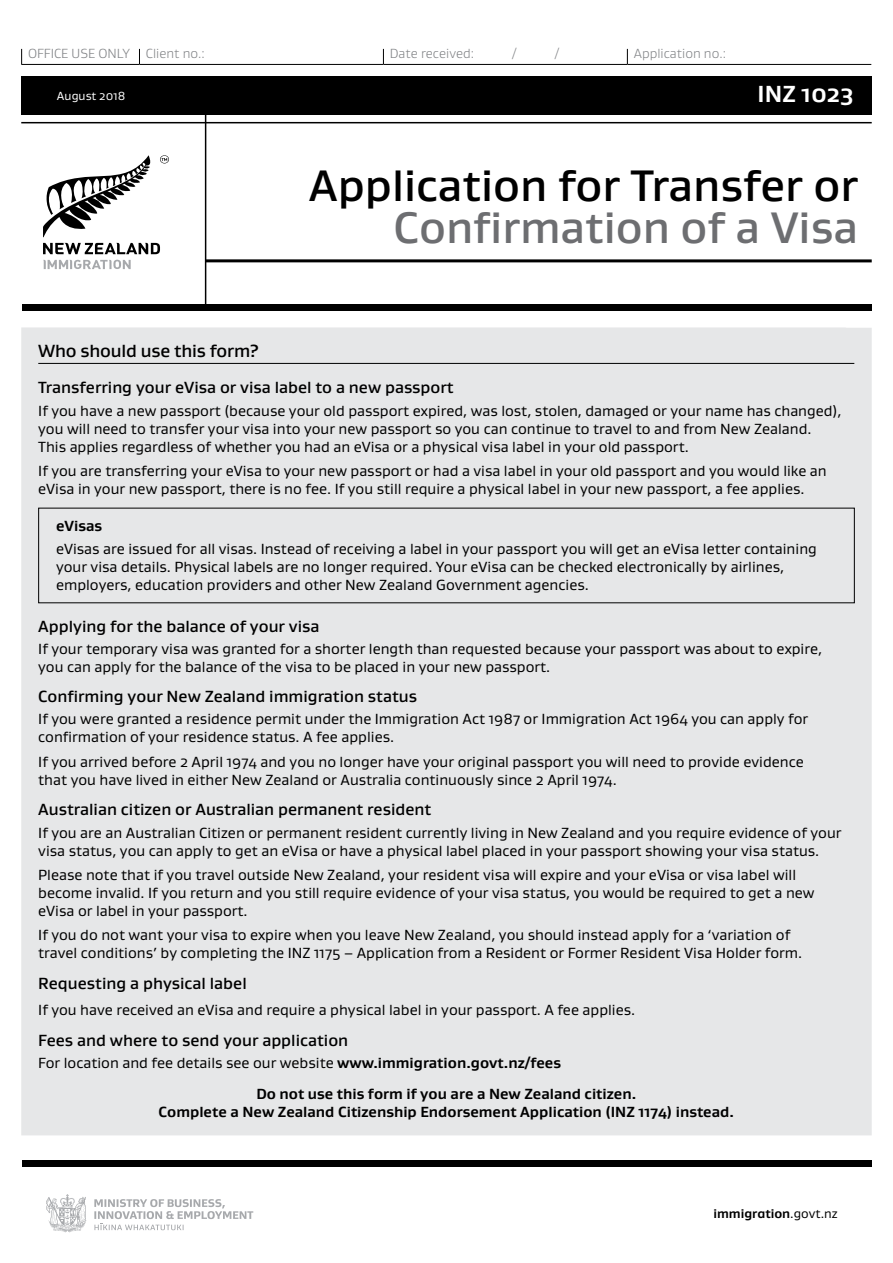
<style>
.page{position:relative;width:893px;height:1263px;background:#fff}
.page>*{position:absolute;margin:0;border:0;box-sizing:border-box;transform-origin:0 0}
.t1{font:500 45px "Gustan";color:#000}
.t2{font:500 45px "Gustan";color:#6d6e71}
.t3{font:700 23.7px "Gustan";color:#fff}
.t4{font:500 18px "Gustan";letter-spacing:-.01em;color:#000}
.t5{font:500 16.5px "Gustan";color:#000}
.t6{font:15px/18px "Gustan";color:#000}
.t7{font:700 15px/30.8px "Gustan";color:#000}
.t8{font:300 13.5px "Gustan";color:#808285}
.t9{font:700 12.9px "Gustan";color:#000}
.t10{font:12px "Gustan";color:#fff}
.s1{font-weight:400}
</style>
<div class="page">
<div style="left:21px;top:77px;width:851px;height:38px;background:#000"></div>
<hr style="left:21px;top:122px;width:851px;height:1px;background:#000">
<hr style="left:206px;top:259px;width:666px;height:3px;background:#000">
<hr style="left:21px;top:64px;width:118px;height:1px;background:#000">
<svg style="left:21px;top:49px;width:1px;height:15px"></svg>
<svg style="left:139px;top:49px;width:1px;height:15px"></svg>
<svg style="left:383px;top:49px;width:1px;height:15px"></svg>
<svg style="left:627px;top:49px;width:1px;height:15px"></svg>
<hr style="left:139px;top:64px;width:244px;height:1px;background:#000">
<hr style="left:383px;top:64px;width:244px;height:1px;background:#000">
<hr style="left:627px;top:64px;width:244px;height:1px;background:#000">
<svg style="left:43px;top:155px;width:108px;height:82px"></svg>
<svg style="left:160px;top:155px;width:9px;height:9px"></svg>
<svg style="left:43px;top:243px;width:117px;height:11px"></svg>
<svg style="left:43px;top:260px;width:88px;height:9px"></svg>
<div style="left:22px;top:305px;width:850px;height:6px;background:#000"></div>
<div style="left:22px;top:1160px;width:850px;height:6px;background:#000"></div>
<svg style="left:46px;top:1194px;width:41px;height:38px"></svg>
<svg style="left:94px;top:1199px;width:159px;height:31px"></svg>
<hr style="left:205px;top:85px;width:1px;height:221px;background:#000">
<div style="left:21px;top:327px;width:851px;height:808px;background:#e6e7e8"></div>
<hr style="left:38px;top:363px;width:816px;height:1px;background:#000">
<p class="t8" style="left:28px;top:45px;width:178px">OFFICE USE ONLY Client no.:</p>
<p class="t8" style="left:390px;top:45px;width:86px">Date received:</p>
<p class="t8" style="left:512px;top:45px;width:6px">/</p>
<p class="t8" style="left:555px;top:45px;width:6px">/</p>
<p class="t8" style="left:634px;top:45px;width:94px">Application no.:</p>
<p class="t10" style="left:57px;top:88px;width:70px">August 2018</p>
<h2 class="t3" style="left:758px;top:78px;width:97px">INZ 1023</h2>
<h1 class="t1" style="left:309px;top:156px;width:550px">Application for Transfer or</h1>
<h1 class="t2" style="left:394px;top:198px;width:466px">Confirmation of a Visa</h1>
<p class="t4" style="left:38px;top:339px;width:222px">Who should use this form?</p>
<p class="t5" style="left:38px;top:377px;width:417px">Transferring your eVisa or visa label to a new passport</p>
<p class="t6" style="left:38px;top:401px;width:805px">If you have a new passport (because your old passport expired, was lost, stolen, damaged or your name has changed), you will need to transfer your visa into your new passport so you can continue to travel to and from New Zealand.<br>This applies regardless of whether you had an eVisa or a physical visa label in your old passport.</p>
<p class="t6" style="left:38px;top:461px;width:790px">If you are transferring your eVisa to your new passport or had a visa label in your old passport and you would like an eVisa in your new passport, there is no fee. If you still require a physical label in your new passport, a fee applies.</p>
<p class="t7" style="left:56px;top:510px;width:48px">eVisas</p>
<p class="t6" style="left:56px;top:539px;width:762px">eVisas are issued for all visas. Instead of receiving a label in your passport you will get an eVisa letter containing your visa details. Physical labels are no longer required. Your eVisa can be checked electronically by airlines, employers, education providers and other New Zealand Government agencies.</p>
<p class="t5" style="left:38px;top:615px;width:283px">Applying for the balance of your visa</p>
<p class="t6" style="left:38px;top:639px;width:785px">If your temporary visa was granted for a shorter length than requested because your passport was about to expire, you can apply for the balance of the visa to be placed in your new passport.</p>
<p class="t5" style="left:38px;top:686px;width:380px">Confirming your New Zealand immigration status</p>
<p class="t6" style="left:38px;top:710px;width:771px">If you were granted a residence permit under the Immigration Act 1987 or Immigration Act 1964 you can apply for confirmation of your residence status. A fee applies.</p>
<p class="t6" style="left:38px;top:752px;width:767px">If you arrived before 2 April 1974 and you no longer have your original passport you will need to provide evidence that you have lived in either New Zealand or Australia continuously since 2 April 1974.</p>
<p class="t5" style="left:38px;top:799px;width:395px">Australian citizen or Australian permanent resident</p>
<p class="t6" style="left:38px;top:823px;width:805px">If you are an Australian Citizen or permanent resident currently living in New Zealand and you require evidence of your visa status, you can apply to get an eVisa or have a physical label placed in your passport showing your visa status.</p>
<p class="t6" style="left:38px;top:865px;width:778px">Please note that if you travel outside New Zealand, your resident visa will expire and your eVisa or visa label will become invalid. If you return and you still require evidence of your visa status, you would be required to get a new eVisa or label in your passport.</p>
<p class="t6" style="left:38px;top:926px;width:765px">If you do not want your visa to expire when you leave New Zealand, you should instead apply for a ‘variation of travel conditions’ by completing the INZ 1175 – Application from a Resident or Former Resident Visa Holder form.</p>
<p class="t5" style="left:38px;top:972px;width:210px">Requesting a physical label</p>
<p class="t6" style="left:38px;top:1001px;width:598px">If you have received an eVisa and require a physical label in your passport. A fee applies.</p>
<p class="t5" style="left:38px;top:1029px;width:311px">Fees and where to send your application</p>
<p class="t7" style="left:256px;top:1047px;width:381px;text-indent:-218px"><span class="s1">For location and fee details see our website</span> www.immigration.govt.nz/fees<br>Do not use this form if you are a New Zealand citizen.</p>
<p class="t7" style="left:159px;top:1096px;width:577px">Complete a New Zealand Citizenship Endorsement Application (INZ 1174) instead.</p>
<p class="t9" style="left:713px;top:1205px;width:126px">immigration<span class="s1">.govt.nz</span></p>
</div>
